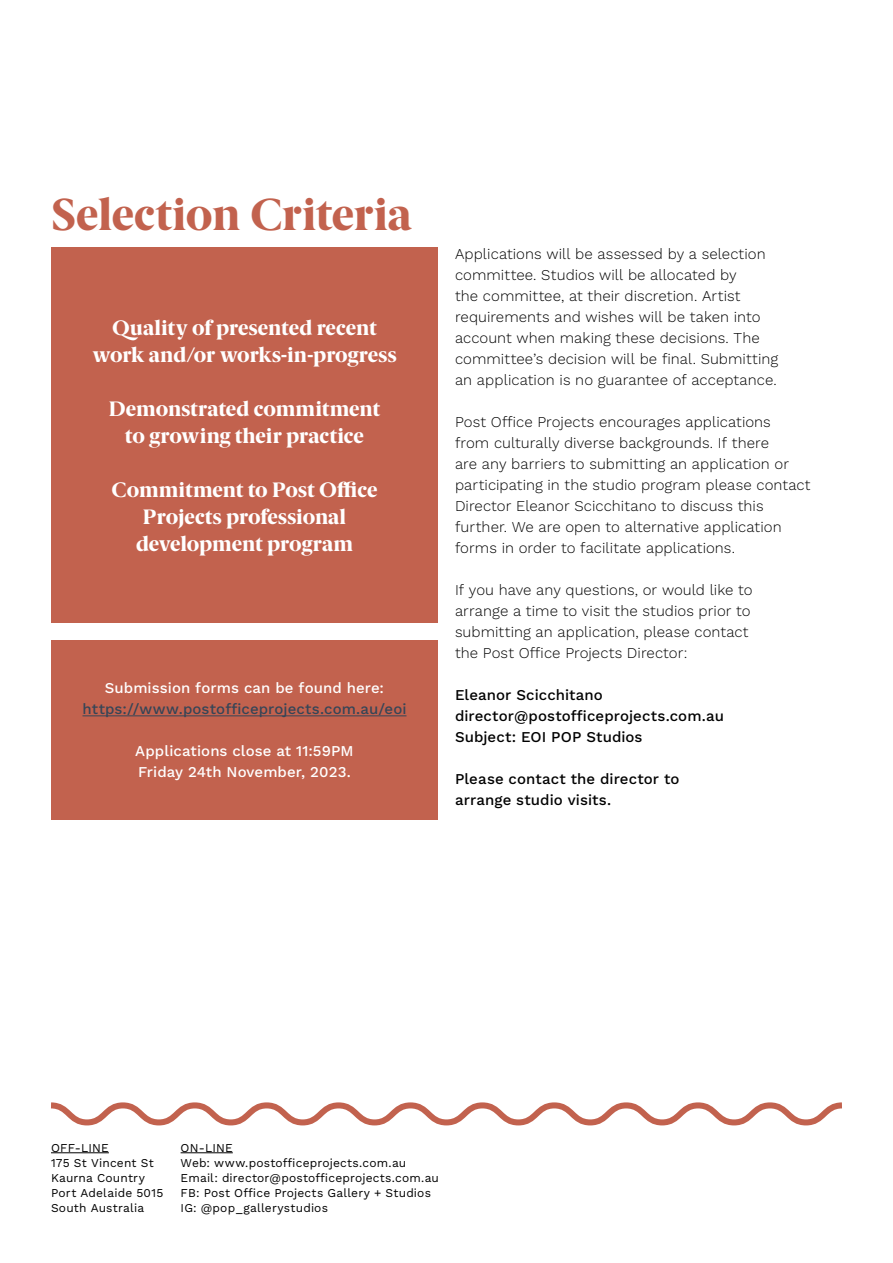
<style>
.page{position:relative;width:893px;height:1263px;background:#fff}
.page>*{position:absolute;margin:0;border:0;box-sizing:border-box;transform-origin:0 0}
.t1{font:800 45px "Berlingske Serif";letter-spacing:-.005em;color:#c2624e}
.t2{font:800 21px/27px "Berlingske Serif";letter-spacing:-.005em;color:#fff;text-align:center}
.t3{font:300 15px/21px "Work Sans";letter-spacing:.005em;color:#000}
.t4{font:500 15px/21px "Work Sans";letter-spacing:.005em;color:#000}
.t5{font:500 15px/21px "Work Sans";letter-spacing:.005em;color:#fff}
.t6{font:500 15px "Work Sans";letter-spacing:.01em;color:#354557}
.t7{font:12px/15px "Work Sans";letter-spacing:.015em;color:#000}
</style>
<div class="page">
<div style="left:51px;top:247px;width:387px;height:376px;background:#c2624e"></div>
<div style="left:51px;top:640px;width:387px;height:179px;background:#c2624e"></div>
<hr style="left:83px;top:715px;width:323px;height:1px;background:#354557">
<svg style="left:51px;top:1102px;width:791px;height:24px"></svg>
<hr style="left:51px;top:1152px;width:58px;height:1px;background:#000">
<hr style="left:181px;top:1152px;width:52px;height:1px;background:#000">
<h1 class="t1" style="left:51px;top:182px;width:362px">Selection Criteria</h1>
<h2 class="t2" style="left:92px;top:315px;width:306px">Quality of presented recent work and/or works-in-progress</h2>
<h2 class="t2" style="left:109px;top:396px;width:273px">Demonstrated commitment to growing their practice</h2>
<h2 class="t2" style="left:112px;top:477px;width:267px">Commitment to Post Office<br>Projects professional development program</h2>
<p class="t5" style="left:105px;top:677px;width:281px">Submission forms can be found here:</p>
<p class="t6" style="left:83px;top:698px;width:325px">https://www.postofficeprojects.com.au/eoi</p>
<p class="t5" style="left:135px;top:740px;width:220px">Applications close at 11:59PM<br>Friday 24th November, 2023.</p>
<p class="t3" style="left:455px;top:243px;width:325px">Applications will be assessed by a selection committee. Studios will be allocated by<br>the committee, at their discretion. Artist requirements and wishes will be taken into account when making these decisions. The committee’s decision will be final. Submitting an application is no guarantee of acceptance.</p>
<p class="t3" style="left:455px;top:411px;width:357px">Post Office Projects encourages applications<br>from culturally diverse backgrounds. If there<br>are any barriers to submitting an application or participating in the studio program please contact Director Eleanor Scicchitano to discuss this further. We are open to alternative application forms in order to facilitate applications.</p>
<p class="t3" style="left:455px;top:579px;width:299px">If you have any questions, or would like to arrange a time to visit the studios prior to submitting an application, please contact the Post Office Projects Director:</p>
<p class="t4" style="left:455px;top:684px;width:271px">Eleanor Scicchitano director@postofficeprojects.com.au<br>Subject: EOI POP Studios</p>
<p class="t4" style="left:455px;top:768px;width:226px">Please contact the director to arrange studio visits.</p>
<p class="t7" style="left:51px;top:1139px;width:114px">OFF-LINE<br>175 St Vincent St<br>Kaurna Country<br>Port Adelaide 5015<br>South Australia</p>
<p class="t7" style="left:181px;top:1139px;width:260px">ON-LINE<br>Web: www.postofficeprojects.com.au<br>Email: director@postofficeprojects.com.au<br>FB: Post Office Projects Gallery + Studios<br>IG: @pop_gallerystudios</p>
</div>
